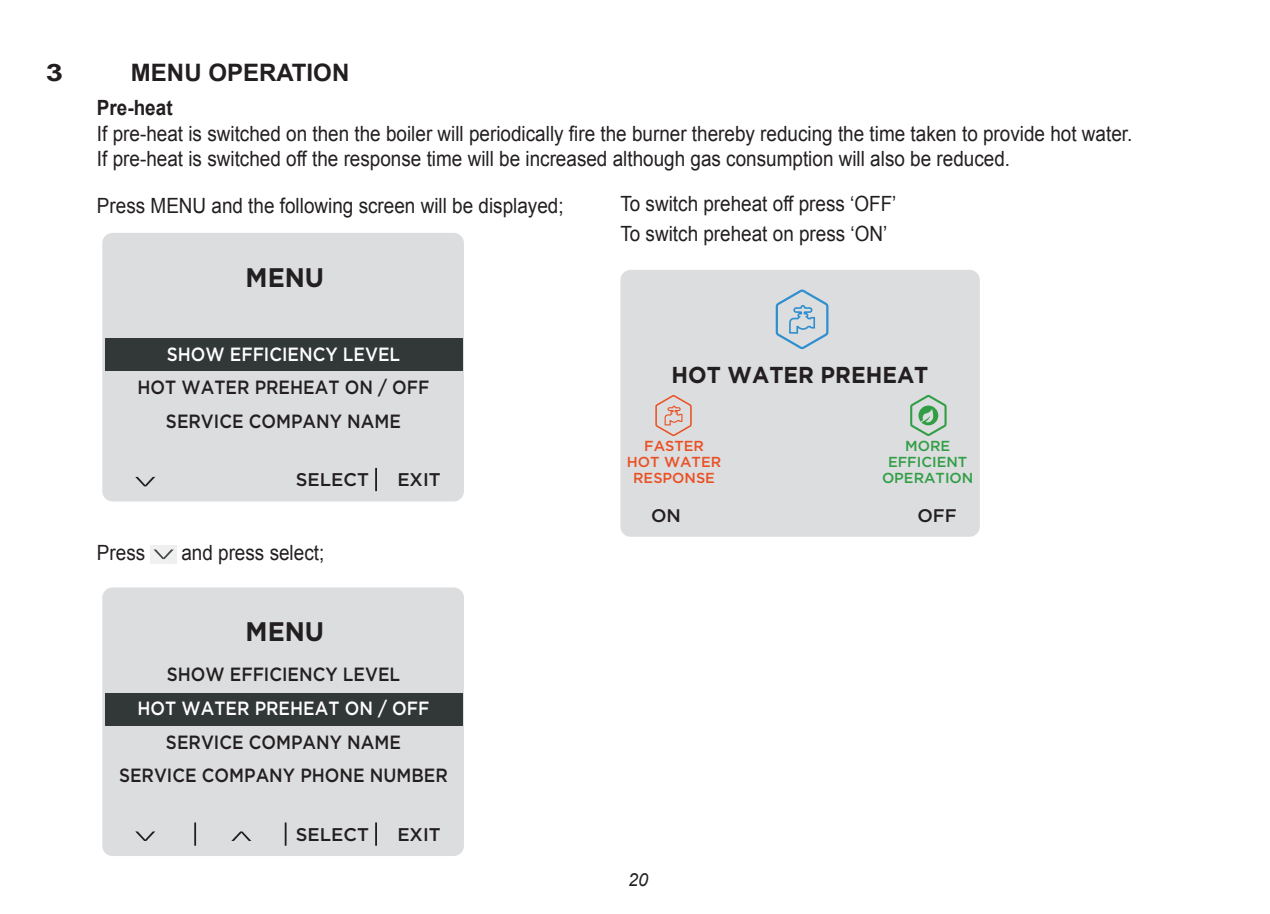
<style>
.page{position:relative;width:1270px;height:914px;background:#fff}
.page>*{position:absolute;margin:0;border:0;box-sizing:border-box;transform-origin:0 0}
.t1{font:700 26.7px "Gotham";color:#231f20;scale:.95 1}
.Chapter{font:700 24px "Arial";color:#231f20}
.Chapter-2{font:700 24px "Arial";color:#231f20;scale:1.3 1}
.t2{font:700 23.1px "Gotham";color:#231f20;scale:.95 1}
.Body_text{font:21px/25.2px "Arial";color:#231f20;scale:.9 1}
.Body_text-2{font:700 21px "Arial";color:#231f20;scale:.9 1}
.t3{font:500 19.2px/33.6px "Gotham";color:#231f20;text-align:center;scale:.9 1}
.t4{font:500 19.2px "Gotham";color:#fff;scale:.9 1}
.t5{font:500 18.3px "Gotham";color:#231f20}
.t6{font:italic 18px "Arial";color:#231f20}
.t7{font:500 14.4px/16.2px "Gotham";color:#319e46;text-align:center}
.t8{font:500 14.4px/16.2px "Gotham";color:#e95024;text-align:center}
</style>
<div class="page">
<svg style="left:150px;top:545px;width:26px;height:19px"></svg>
<div style="left:102px;top:233px;width:362px;height:268px;background:#dcdddf;border-radius:10px"></div>
<svg style="left:135px;top:477px;width:20px;height:9px"></svg>
<div style="left:105px;top:338px;width:357px;height:33px;background:#323738"></div>
<hr style="left:375px;top:468px;width:2px;height:23px;background:#231f20">
<div style="left:102px;top:587px;width:362px;height:269px;background:#dcdddf;border-radius:10px"></div>
<svg style="left:135px;top:831px;width:20px;height:10px"></svg>
<svg style="left:231px;top:831px;width:20px;height:10px"></svg>
<div style="left:105px;top:693px;width:357px;height:32px;background:#323738"></div>
<hr style="left:375px;top:822px;width:2px;height:23px;background:#231f20">
<svg style="left:285px;top:822px;width:1px;height:23px"></svg>
<hr style="left:194px;top:822px;width:2px;height:23px;background:#231f20">
<div style="left:620px;top:270px;width:359px;height:267px;background:#dcdddf;border-radius:10px"></div>
<svg style="left:910px;top:395px;width:36px;height:41px"></svg>
<svg style="left:775px;top:289px;width:53px;height:60px"></svg>
<svg style="left:655px;top:395px;width:36px;height:41px"></svg>
<p class="Chapter-2" style="left:46px;top:57px;width:15px">3</p>
<p class="Chapter" style="left:131px;top:57px;width:220px">MENU OPERATION</p>
<p class="Body_text-2" style="left:97px;top:94px;width:86px">Pre-heat</p>
<p class="Body_text" style="left:97px;top:121px;width:1151px">If pre-heat is switched on then the boiler will periodically fire the burner thereby reducing the time taken to provide hot water.<br>If pre-heat is switched off the response time will be increased although gas consumption will also be reduced.</p>
<p class="Body_text" style="left:620px;top:191px;width:308px">To switch preheat off press ‘OFF’</p>
<p class="Body_text" style="left:620px;top:221px;width:298px">To switch preheat on press ‘ON’</p>
<p class="Body_text" style="left:97px;top:193px;width:520px">Press MENU and the following screen will be displayed;</p>
<p class="t1" style="left:245px;top:259px;width:84px">MENU</p>
<p class="t4" style="left:167px;top:341px;width:261px">SHOW EFFICIENCY LEVEL</p>
<p class="t3" style="left:137px;top:370px;width:326px">HOT WATER PREHEAT ON / OFF<br>SERVICE COMPANY NAME</p>
<p class="t5" style="left:296px;top:467px;width:75px">SELECT</p>
<p class="t5" style="left:397px;top:467px;width:45px">EXIT</p>
<p class="Body_text" style="left:97px;top:540px;width:55px">Press</p>
<p class="Body_text" style="left:181px;top:540px;width:160px">and press select;</p>
<p class="t1" style="left:245px;top:614px;width:84px">MENU</p>
<p class="t3" style="left:167px;top:657px;width:261px">SHOW EFFICIENCY LEVEL</p>
<p class="t4" style="left:137px;top:696px;width:326px">HOT WATER PREHEAT ON / OFF</p>
<p class="t3" style="left:119px;top:725px;width:367px">SERVICE COMPANY NAME<br>SERVICE COMPANY PHONE NUMBER</p>
<p class="t5" style="left:296px;top:822px;width:75px">SELECT</p>
<p class="t5" style="left:397px;top:822px;width:45px">EXIT</p>
<p class="t2" style="left:671px;top:359px;width:272px">HOT WATER PREHEAT</p>
<p class="t8" style="left:627px;top:437px;width:96px">FASTER<br>HOT WATER<br>RESPONSE</p>
<p class="t7" style="left:881px;top:437px;width:93px">MORE<br>EFFICIENT<br>OPERATION</p>
<p class="t5" style="left:651px;top:503px;width:31px">ON</p>
<p class="t5" style="left:917px;top:503px;width:41px">OFF</p>
<p class="t6" style="left:628px;top:868px;width:22px">20</p>
</div>
